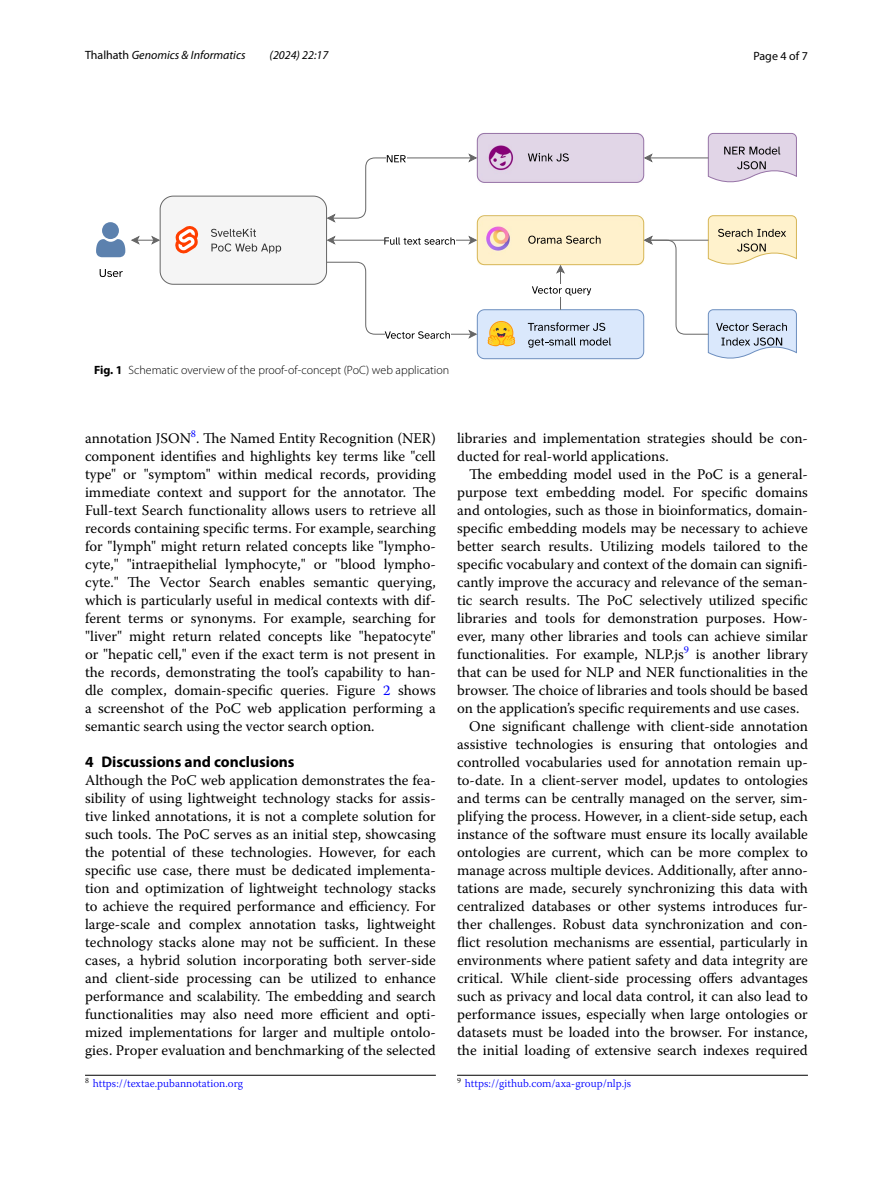
<style>
.page{position:relative;width:893px;height:1187px;background:#fff}
.page>*{position:absolute;margin:0;border:0;box-sizing:border-box;transform-origin:0 0}
.t1{font:700 15.45px "Myriad Pro";color:#000}
.t2{font:14.7px/18px "Warnock Pro";color:#000;text-align:justify}
.t3{font:300 12px "Myriad Pro";color:#000}
.t4{font:italic 12px "Myriad Pro";color:#000}
.t5{font:12px "Myriad Pro";color:#000}
.t6{font:300 11.25px "Warnock Pro";color:#00f}
.s1{font-style:normal}
.s2{font-weight:700}
.s3{color:#00f}
</style>
<div class="page">
<hr style="left:457px;top:1074px;width:351px;height:1px;background:#000">
<svg style="left:96px;top:222px;width:29px;height:35px"></svg>
<svg style="left:100px;top:269px;width:23px;height:8px"></svg>
<svg style="left:131px;top:133px;width:666px;height:226px"></svg>
<hr style="left:85px;top:1074px;width:351px;height:1px;background:#000">
<p class="t4" style="left:85px;top:48px;width:162px"><span class="s1">Thalhath</span> Genomics &amp; Informatics</p>
<p class="t4" style="left:270px;top:48px;width:60px">(2024) 22:17</p>
<p class="t5" style="left:753px;top:48px;width:56px">Page 4 of 7</p>
<p class="t3" style="left:94px;top:364px;width:357px"><span class="s2">Fig. 1</span> Schematic overview of the proof-of-concept (PoC) web application</p>
<p class="t2" style="left:85px;top:428px;width:352px">annotation JSON<sup>8</sup>. The Named Entity Recognition (NER) component identifies and highlights key terms like "cell type" or "symptom" within medical records, providing immediate context and support for the annotator. The Full-text Search functionality allows users to retrieve all records containing specific terms. For example, searching for "lymph" might return related concepts like "lympho&shy;cyte," "intraepithelial lymphocyte," or "blood lympho&shy;cyte." The Vector Search enables semantic querying, which is particularly useful in medical contexts with dif&shy;ferent terms or synonyms. For example, searching for "liver" might return related concepts like "hepatocyte" or "hepatic cell," even if the exact term is not present in the records, demonstrating the tool’s capability to han&shy;dle complex, domain-specific queries. Figure <span class="s3">2</span> shows a screenshot of the PoC web application performing a semantic search using the vector search option.</p>
<p class="t1" style="left:85px;top:751px;width:211px">4 Discussions and conclusions</p>
<p class="t2" style="left:85px;top:770px;width:352px">Although the PoC web application demonstrates the fea&shy;sibility of using lightweight technology stacks for assis&shy;tive linked annotations, it is not a complete solution for such tools. The PoC serves as an initial step, showcasing the potential of these technologies. However, for each specific use case, there must be dedicated implementa&shy;tion and optimization of lightweight technology stacks to achieve the required performance and efficiency. For large-scale and complex annotation tasks, lightweight technology stacks alone may not be sufficient. In these cases, a hybrid solution incorporating both server-side and client-side processing can be utilized to enhance performance and scalability. The embedding and search functionalities may also need more efficient and opti&shy;mized implementations for larger and multiple ontolo&shy;gies. Proper evaluation and benchmarking of the selected</p>
<p class="t6" style="left:85px;top:1076px;width:160px"><sup>8</sup> https://textae.pubannotation.org</p>
<p class="t2" style="left:457px;top:428px;width:352px">libraries and implementation strategies should be con&shy;ducted for real-world applications.</p>
<p class="t2" style="left:469px;top:464px;width:340px">The embedding model used in the PoC is a general-</p>
<p class="t2" style="left:457px;top:482px;width:352px">purpose text embedding model. For specific domains</p>
<p class="t2" style="left:457px;top:500px;width:352px">and ontologies, such as those in bioinformatics, domain-</p>
<p class="t2" style="left:457px;top:518px;width:352px">specific embedding models may be necessary to achieve</p>
<p class="t2" style="left:457px;top:536px;width:352px">better search results. Utilizing models tailored to the</p>
<p class="t2" style="left:457px;top:554px;width:352px">specific vocabulary and context of the domain can signifi-</p>
<p class="t2" style="left:457px;top:572px;width:352px">cantly improve the accuracy and relevance of the seman-</p>
<p class="t2" style="left:457px;top:590px;width:352px">tic search results. The PoC selectively utilized specific</p>
<p class="t2" style="left:457px;top:608px;width:352px">libraries and tools for demonstration purposes. How-</p>
<p class="t2" style="left:457px;top:626px;width:352px">ever, many other libraries and tools can achieve similar</p>
<p class="t2" style="left:457px;top:644px;width:352px">functionalities. For example, NLP.js<sup>9</sup> is another library</p>
<p class="t2" style="left:457px;top:662px;width:352px">that can be used for NLP and NER functionalities in the</p>
<p class="t2" style="left:457px;top:680px;width:352px">browser. The choice of libraries and tools should be based</p>
<p class="t2" style="left:457px;top:698px;width:344px">on the application’s specific requirements and use cases.</p>
<p class="t2" style="left:469px;top:716px;width:340px">One significant challenge with client-side annotation</p>
<p class="t2" style="left:457px;top:734px;width:352px">assistive technologies is ensuring that ontologies and</p>
<p class="t2" style="left:457px;top:752px;width:352px">controlled vocabularies used for annotation remain up-</p>
<p class="t2" style="left:457px;top:770px;width:352px">to-date. In a client-server model, updates to ontologies</p>
<p class="t2" style="left:457px;top:788px;width:352px">and terms can be centrally managed on the server, sim-</p>
<p class="t2" style="left:457px;top:806px;width:352px">plifying the process. However, in a client-side setup, each</p>
<p class="t2" style="left:457px;top:824px;width:352px">instance of the software must ensure its locally available</p>
<p class="t2" style="left:457px;top:842px;width:352px">ontologies are current, which can be more complex to</p>
<p class="t2" style="left:457px;top:860px;width:352px">manage across multiple devices. Additionally, after anno-</p>
<p class="t2" style="left:457px;top:878px;width:352px">tations are made, securely synchronizing this data with</p>
<p class="t2" style="left:457px;top:896px;width:352px">centralized databases or other systems introduces fur-</p>
<p class="t2" style="left:457px;top:914px;width:352px">ther challenges. Robust data synchronization and con-</p>
<p class="t2" style="left:457px;top:932px;width:352px">flict resolution mechanisms are essential, particularly in</p>
<p class="t2" style="left:457px;top:950px;width:352px">environments where patient safety and data integrity are</p>
<p class="t2" style="left:457px;top:968px;width:352px">critical. While client-side processing offers advantages</p>
<p class="t2" style="left:457px;top:986px;width:352px">such as privacy and local data control, it can also lead to</p>
<p class="t2" style="left:457px;top:1004px;width:352px">performance issues, especially when large ontologies or</p>
<p class="t2" style="left:457px;top:1022px;width:352px">datasets must be loaded into the browser. For instance,</p>
<p class="t2" style="left:457px;top:1040px;width:352px">the initial loading of extensive search indexes required</p>
<p class="t6" style="left:457px;top:1076px;width:176px"><sup>9</sup> https://github.com/axa-group/nlp.js</p>
</div>
